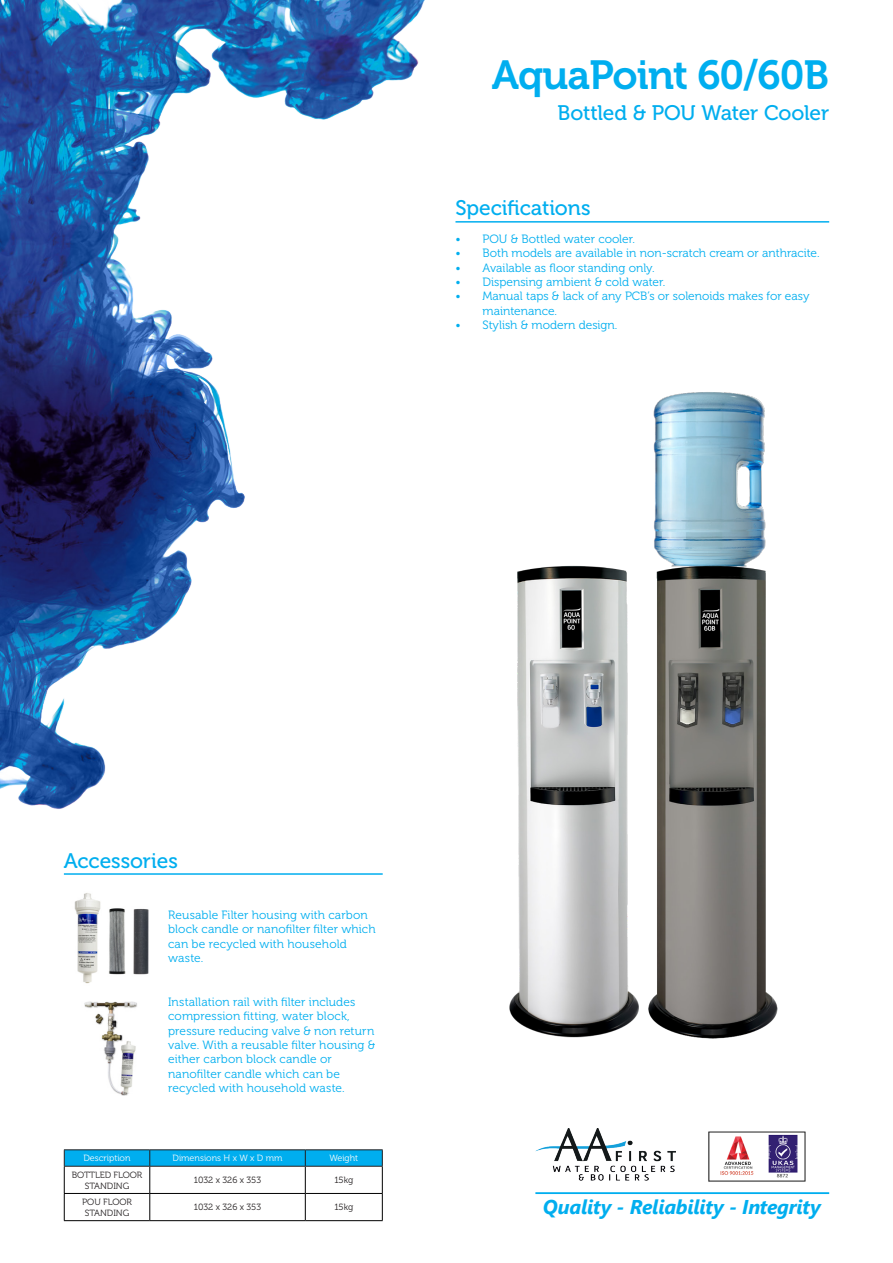
<style>
.page{position:relative;width:893px;height:1263px;background:#fff}
.page>*{position:absolute;margin:0;border:0;box-sizing:border-box;transform-origin:0 0}
.t1{font:40.5px "Museo 700";letter-spacing:-.02em;color:#00aeef}
.t2{font:21px "Museo 500";letter-spacing:-.005em;color:#00aeef}
.t3{font:italic 700 19.95px "Segoe UI";letter-spacing:-.015em;color:#00aeef}
.t4{font:12px/14.4px "Museo 300";letter-spacing:.005em;color:#00aeef}
.t5{font:9px/10.8px "Museo 300";color:#231f20;text-align:center}
.t6{font:9px "Museo 300";color:#fefcfd}
.t7{font:9px "Museo 300";color:#fffefc}
</style>
<div class="page">
<img style="left:0;top:0;width:425px;height:875px">
<hr style="left:535px;top:1192px;width:294px;height:2px;background:#00aeef">
<img style="left:535px;top:1128px;width:140px;height:53px">
<div style="left:64px;top:1149px;width:319px;height:74px;background:#d3d3d3"></div>
<hr style="left:64px;top:1149px;width:86px;height:1px;background:#231f20">
<hr style="left:305px;top:1149px;width:78px;height:1px;background:#231f20">
<hr style="left:150px;top:1149px;width:155px;height:1px;background:#231f20">
<svg style="left:64px;top:1150px;width:319px;height:70px;background:#bce2f0"></svg>
<hr style="left:64px;top:1220px;width:86px;height:1px;background:#000">
<hr style="left:150px;top:1220px;width:155px;height:1px;background:#000">
<hr style="left:305px;top:1220px;width:78px;height:1px;background:#000">
<hr style="left:455px;top:221px;width:374px;height:2px;background:#00aeef">
<img style="left:509px;top:392px;width:269px;height:647px">
<img style="left:84px;top:1001px;width:53px;height:95px">
<img style="left:74px;top:893px;width:75px;height:91px">
<hr style="left:64px;top:873px;width:319px;height:2px;background:#00aeef">
<img style="left:708px;top:1131px;width:98px;height:51px">
<p class="t1" style="left:492px;top:53px;width:339px">AquaPoint 60/60B</p>
<p class="t2" style="left:557px;top:102px;width:273px">Bottled &amp; POU Water Cooler</p>
<p class="t2" style="left:455px;top:196px;width:137px">Specifications</p>
<p class="t4" style="left:455px;top:232px;width:181px">• POU &amp; Bottled water cooler.</p>
<p class="t4" style="left:455px;top:246px;width:366px">• Both models are available in non-scratch cream or anthracite.</p>
<p class="t4" style="left:455px;top:261px;width:201px">• Available as floor standing only.</p>
<p class="t4" style="left:455px;top:275px;width:211px">• Dispensing ambient &amp; cold water.</p>
<p class="t4" style="left:482px;top:289px;width:329px;text-indent:-27px">• Manual taps &amp; lack of any PCB’s or solenoids makes for easy maintenance.</p>
<p class="t4" style="left:455px;top:318px;width:163px">• Stylish &amp; modern design.</p>
<p class="t2" style="left:64px;top:849px;width:116px">Accessories</p>
<p class="t4" style="left:168px;top:908px;width:209px">Reusable Filter housing with carbon block candle or nanofilter filter which can be recycled with household waste.</p>
<p class="t4" style="left:168px;top:995px;width:209px">Installation rail with filter includes compression fitting, water block, pressure reducing valve &amp; non return valve. With a reusable filter housing &amp; either carbon block candle or</p>
<p class="t4" style="left:168px;top:1067px;width:174px">nanofilter candle which can be</p>
<p class="t4" style="left:168px;top:1081px;width:178px">recycled with household waste.</p>
<p class="t6" style="left:83px;top:1153px;width:49px">Description</p>
<p class="t6" style="left:173px;top:1153px;width:112px">Dimensions H x W x D mm</p>
<p class="t7" style="left:329px;top:1153px;width:30px">Weight</p>
<p class="t5" style="left:72px;top:1169px;width:72px">BOTTLED FLOOR<br>STANDING</p>
<p class="t5" style="left:194px;top:1175px;width:69px">1032 x 326 x 353</p>
<p class="t5" style="left:334px;top:1175px;width:20px">15kg</p>
<p class="t5" style="left:82px;top:1197px;width:51px">POU FLOOR</p>
<p class="t5" style="left:85px;top:1207px;width:46px">STANDING</p>
<p class="t5" style="left:194px;top:1202px;width:69px">1032 x 326 x 353</p>
<p class="t5" style="left:334px;top:1202px;width:20px">15kg</p>
<p class="t3" style="left:543px;top:1188px;width:280px">Quality - Reliability - Integrity</p>
</div>
